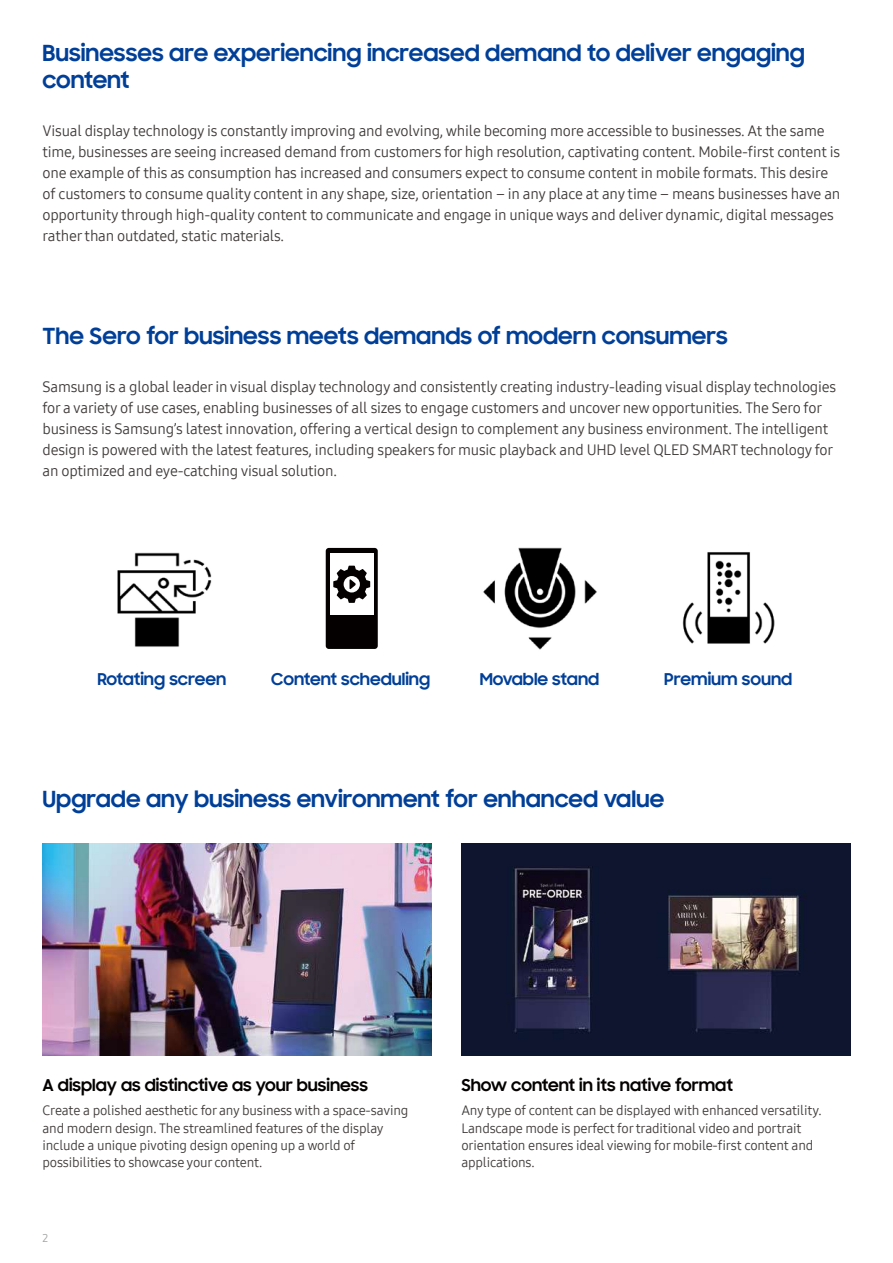
<style>
.page{position:relative;width:893px;height:1263px;background:#fff}
.page>*{position:absolute;margin:0;border:0;box-sizing:border-box;transform-origin:0 0}
.t1{font:700 22.5px/27px "Samsung Sharp Sans";color:#003f98}
.t2{font:700 16.5px "Samsung Sharp Sans";color:#040000}
.t3{font:700 16.5px "Samsung Sharp Sans";color:#003f98}
.t4{font:15px/21px "Samsung One 400";letter-spacing:-.015em;color:#3e3a39}
.t5{font:13.5px/17.2px "Samsung One 400";letter-spacing:-.015em;color:#3e3a39}
.t6{font:11.25px "Samsung One 400";color:#9fa0a0}
</style>
<div class="page">
<img style="left:43px;top:843px;width:389px;height:213px">
<div style="left:326px;top:548px;width:52px;height:101px;background:#040000;border-radius:3px"></div>
<div style="left:330px;top:553px;width:43px;height:62px;background:#fff"></div>
<svg style="left:333px;top:566px;width:37px;height:37px"></svg>
<img style="left:682px;top:552px;width:93px;height:92px">
<img style="left:117px;top:552px;width:95px;height:95px">
<img style="left:483px;top:547px;width:114px;height:103px">
<img style="left:461px;top:843px;width:389px;height:213px">
<h1 class="t1" style="left:43px;top:38px;width:764px">Businesses are experiencing increased demand to deliver engaging content</h1>
<p class="t4" style="left:43px;top:120px;width:799px">Visual display technology is constantly improving and evolving, while becoming more accessible to businesses. At the same time, businesses are seeing increased demand from customers for high resolution, captivating content. Mobile-first content is one example of this as consumption has increased and consumers expect to consume content in mobile formats. This desire of customers to consume quality content in any shape, size, orientation – in any place at any time – means businesses have an opportunity through high-quality content to communicate and engage in unique ways and deliver dynamic, digital messages rather than outdated, static materials.</p>
<h1 class="t1" style="left:43px;top:321px;width:687px">The Sero for business meets demands of modern consumers</h1>
<p class="t4" style="left:43px;top:376px;width:795px">Samsung is a global leader in visual display technology and consistently creating industry-leading visual display technologies for a variety of use cases, enabling businesses of all sizes to engage customers and uncover new opportunities. The Sero for business is Samsung’s latest innovation, offering a vertical design to complement any business environment. The intelligent design is powered with the latest features, including speakers for music playback and UHD level QLED SMART technology for an optimized and eye-catching visual solution.</p>
<p class="t3" style="left:97px;top:667px;width:130px">Rotating screen</p>
<p class="t3" style="left:271px;top:667px;width:161px">Content scheduling</p>
<p class="t3" style="left:480px;top:667px;width:121px">Movable stand</p>
<p class="t3" style="left:664px;top:667px;width:130px">Premium sound</p>
<h1 class="t1" style="left:43px;top:785px;width:623px">Upgrade any business environment for enhanced value</h1>
<p class="t2" style="left:43px;top:1072px;width:327px">A display as distinctive as your business</p>
<p class="t5" style="left:43px;top:1102px;width:367px">Create a polished aesthetic for any business with a space-saving and modern design. The streamlined features of the display include a unique pivoting design opening up a world of possibilities to showcase your content.</p>
<p class="t6" style="left:43px;top:1230px;width:7px">2</p>
<p class="t2" style="left:461px;top:1072px;width:273px">Show content in its native format</p>
<p class="t5" style="left:461px;top:1102px;width:362px">Any type of content can be displayed with enhanced versatility.<br>Landscape mode is perfect for traditional video and portrait orientation ensures ideal viewing for mobile-first content and applications.</p>
</div>
